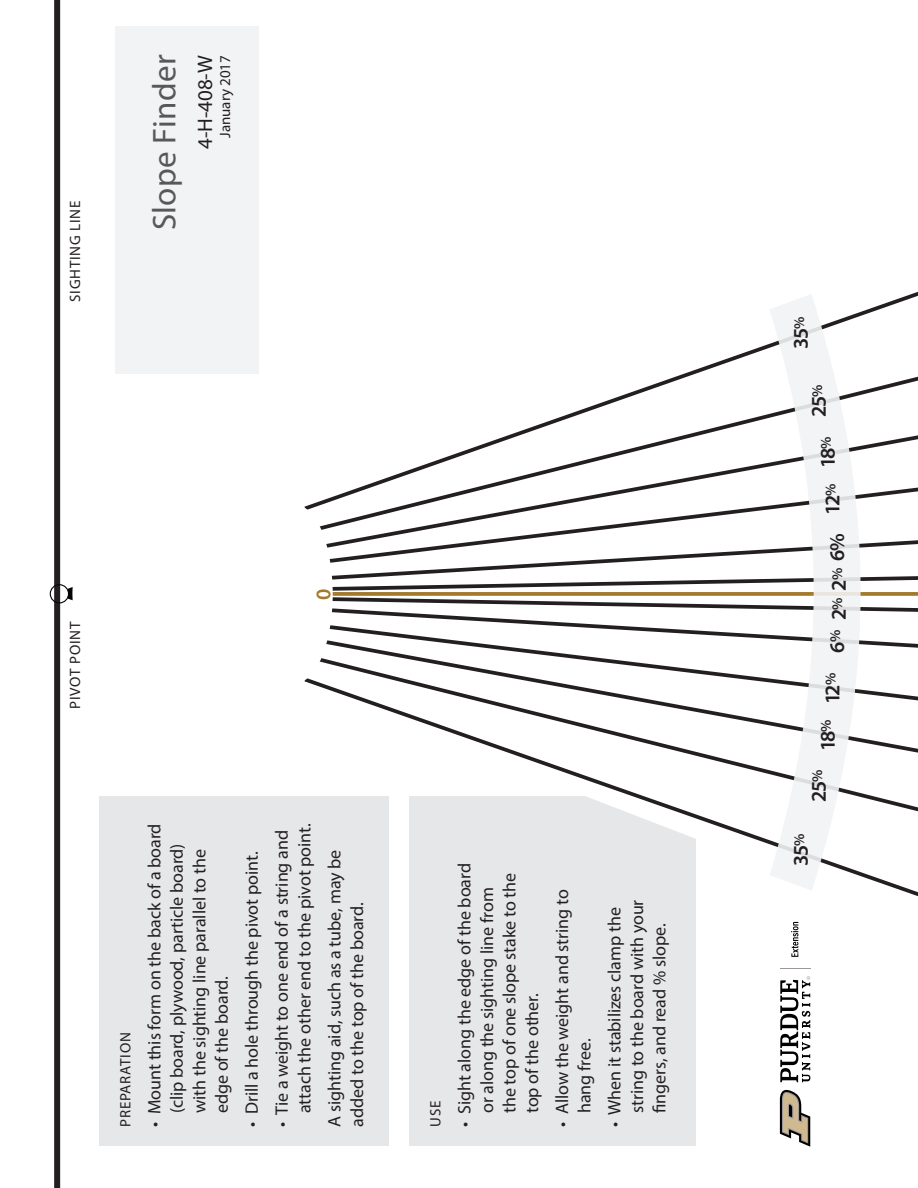
<style>
.page{position:relative;width:918px;height:1188px;background:#fff}
.page>*{position:absolute;margin:0;border:0;box-sizing:border-box;transform-origin:0 0}
.t1{font:700 33px "Minion Pro";letter-spacing:.01em;color:#57585a}
.t2{font:600 21px "Myriad Pro";letter-spacing:-.08em;color:#231f20}
.t3{font:21px "Myriad Pro";color:#231f20}
.t4{font:600 21px "Myriad Pro";color:#a3792b}
.t5{font:18px/22.5px "Myriad Pro";letter-spacing:-.005em;color:#231f20}
.t6{font:italic 18px/22.5px "Myriad Pro";letter-spacing:-.005em;color:#231f20}
.t7{font:700 15px "Myriad Pro";letter-spacing:.05em;color:#231f20}
.t8{font:italic 15px "Myriad Pro";color:#231f20}
.s1{font-size:14.7px}
</style>
<div class="page">
<div style="left:115px;top:27px;width:144px;height:347px;background:#f2f3f4"></div>
<div style="left:410px;top:796px;width:286px;height:349px;background:#e6e7e9"></div>
<div style="left:99px;top:796px;width:290px;height:349px;background:#e6e7e9"></div>
<div style="left:54px;top:0;width:6px;height:1188px;background:#231f20"></div>
<div style="left:50px;top:584px;width:19px;height:19px;border:1px solid #040503;border-radius:50%"></div>
<svg style="left:68px;top:587px;width:5px;height:13px"></svg>
<svg style="left:312px;top:355px;width:606px;height:175px"></svg>
<svg style="left:325px;top:525px;width:593px;height:129px"></svg>
<svg style="left:312px;top:654px;width:606px;height:207px"></svg>
<svg style="left:736px;top:311px;width:125px;height:566px"></svg>
<div style="left:259px;top:505px;width:74px;height:178px;background:#fff;border-radius:50%"></div>
<svg style="left:736px;top:295px;width:114px;height:19px"></svg>
<svg style="left:780px;top:1089px;width:30px;height:58px"></svg>
<svg style="left:736px;top:871px;width:114px;height:211px"></svg>
<p class="t7" style="left:66px;top:302px;width:103px;rotate:-90deg">SIGHTING LINE</p>
<p class="t1" style="left:144px;top:230px;width:178px;rotate:-90deg">Slope Finder</p>
<p class="t3" style="left:192px;top:149px;width:95px;rotate:-90deg">4-H-408-W</p>
<p class="t8" style="left:216px;top:138px;width:84px;rotate:-90deg">January 2017</p>
<p class="t7" style="left:66px;top:709px;width:89px;rotate:-90deg">PIVOT POINT</p>
<p class="t4" style="left:310px;top:600px;width:13px;rotate:-90deg">0</p>
<p class="t7" style="left:116px;top:1127px;width:96px;rotate:-90deg">PREPARATION</p>
<p class="t5" style="left:143px;top:1113px;width:291px;text-indent:-14px;rotate:-90deg">• Mount this form on the back of a board (clip board, plywood, particle board) with the sighting line parallel to the edge of the board.</p>
<p class="t5" style="left:240px;top:1127px;width:277px;rotate:-90deg">• Drill a hole through the pivot point.</p>
<p class="t5" style="left:270px;top:1113px;width:292px;text-indent:-14px;rotate:-90deg">• Tie a weight to one end of a string and attach the other end to the pivot point.</p>
<p class="t6" style="left:323px;top:1127px;width:279px;rotate:-90deg">A sighting aid, such as a tube, may be added to the top of the board.</p>
<p class="t7" style="left:426px;top:1127px;width:27px;rotate:-90deg">USE</p>
<p class="t5" style="left:453px;top:1113px;width:252px;text-indent:-14px;rotate:-90deg">• Sight along the edge of the board or along the sighting line from the top of one slope stake to the top of the other.</p>
<p class="t5" style="left:550px;top:1113px;width:226px;text-indent:-14px;rotate:-90deg">• Allow the weight and string to hang free.</p>
<p class="t5" style="left:603px;top:1127px;width:221px;rotate:-90deg">• When it stabilizes clamp the</p>
<p class="t5" style="left:625px;top:1113px;width:215px;rotate:-90deg">string to the board with your</p>
<p class="t5" style="left:648px;top:1104px;width:182px;rotate:-90deg">ngers, and read % slope.</p>
<p class="t2" style="left:787px;top:349px;width:34px;rotate:-90deg">35<sup>%</sup></p>
<p class="t2" style="left:805px;top:417px;width:34px;rotate:-90deg">25<sup>%</sup></p>
<p class="t2" style="left:814px;top:468px;width:33px;rotate:-90deg">18<sup>%</sup></p>
<p class="t2" style="left:819px;top:515px;width:33px;rotate:-90deg">12<sup>%</sup></p>
<p class="t2" style="left:825px;top:620px;width:88px;rotate:-90deg">2<span class="s1">%</span> 2<span class="s1">%</span> 6%</p>
<p class="t2" style="left:824px;top:653px;width:24px;rotate:-90deg">6<sup>%</sup></p>
<p class="t2" style="left:819px;top:704px;width:33px;rotate:-90deg">12<sup>%</sup></p>
<p class="t2" style="left:814px;top:751px;width:33px;rotate:-90deg">18<sup>%</sup></p>
<p class="t2" style="left:805px;top:802px;width:34px;rotate:-90deg">25<sup>%</sup></p>
<p class="t2" style="left:787px;top:866px;width:34px;rotate:-90deg">35<sup>%</sup></p>
</div>
